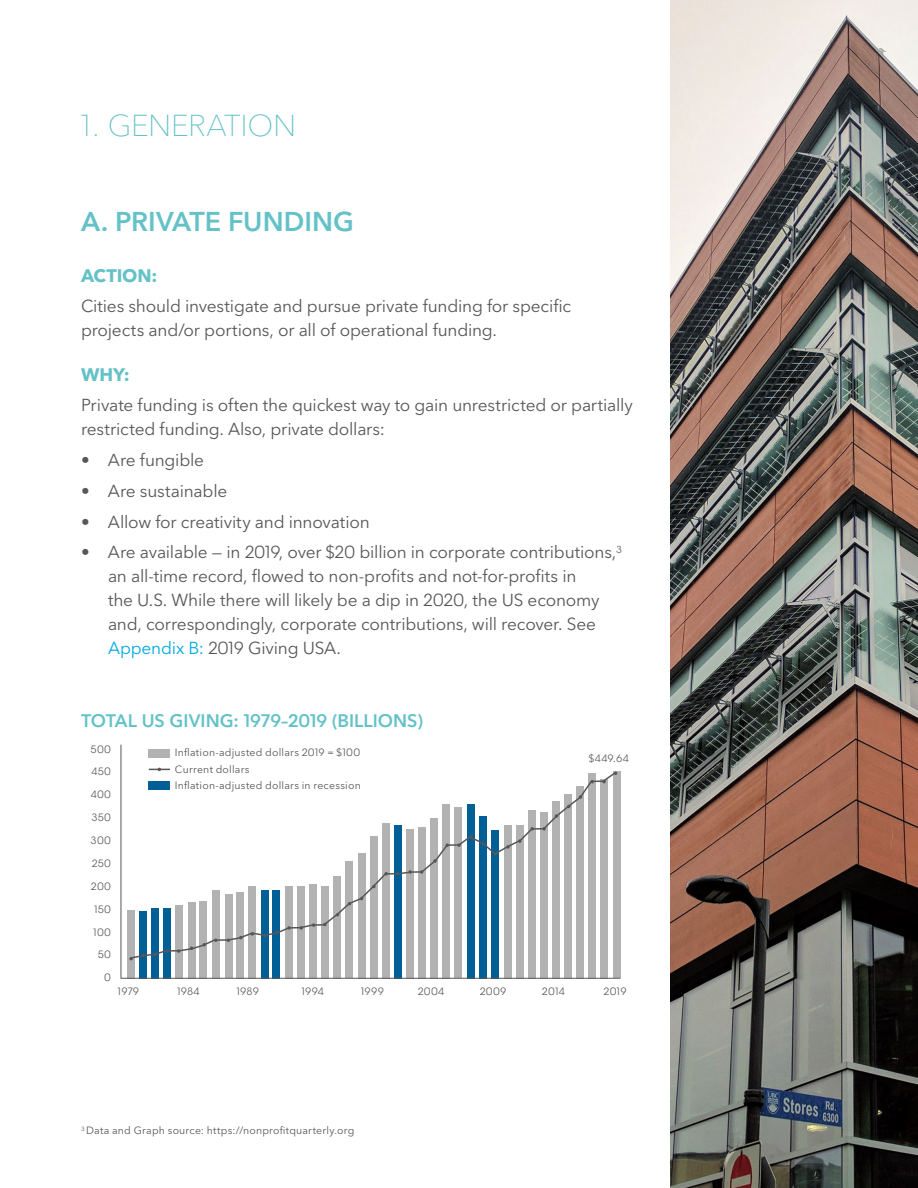
<style>
.page{position:relative;width:918px;height:1188px;background:#fff}
.page>*{position:absolute;margin:0;border:0;box-sizing:border-box;transform-origin:0 0}
.t1{font:100 30px "Avenir Next M For BBG";letter-spacing:-.015em;color:#64c2c7}
.t2{font:600 27px "Avenir Next P For BBG";color:#64c2c7}
.t3{font:600 18px "Avenir Next P For BBG";color:#64c2c7}
.t4{font:700 18px "Avenir Next P For BBG";letter-spacing:-.005em;color:#64c2c7}
.t5{font:17.25px/24px "Avenir Next P For BBG";letter-spacing:-.01em;color:#575756}
.t6{font:10.5px/23px "Avenir Next P For BBG";letter-spacing:.02em;color:#575756;text-align:right}
.s1{color:#00a8e1}
</style>
<div class="page">
<svg style="left:121px;top:744px;width:500px;height:235px"></svg>
<div style="left:149px;top:749px;width:21px;height:8px;background:#b3b2b2"></div>
<svg style="left:149px;top:768px;width:21px;height:3px"></svg>
<svg style="left:129px;top:771px;width:488px;height:189px"></svg>
<svg style="left:129px;top:957px;width:4px;height:3px"></svg>
<svg style="left:141px;top:954px;width:4px;height:3px"></svg>
<svg style="left:153px;top:953px;width:4px;height:3px"></svg>
<svg style="left:165px;top:949px;width:3px;height:4px"></svg>
<svg style="left:177px;top:949px;width:3px;height:4px"></svg>
<svg style="left:202px;top:943px;width:4px;height:4px"></svg>
<svg style="left:214px;top:939px;width:4px;height:3px"></svg>
<svg style="left:239px;top:936px;width:4px;height:3px"></svg>
<svg style="left:251px;top:932px;width:3px;height:4px"></svg>
<svg style="left:275px;top:931px;width:4px;height:3px"></svg>
<svg style="left:287px;top:926px;width:4px;height:4px"></svg>
<svg style="left:300px;top:926px;width:3px;height:4px"></svg>
<svg style="left:312px;top:923px;width:3px;height:4px"></svg>
<svg style="left:323px;top:923px;width:4px;height:3px"></svg>
<svg style="left:372px;top:885px;width:4px;height:3px"></svg>
<svg style="left:384px;top:872px;width:4px;height:3px"></svg>
<svg style="left:408px;top:870px;width:4px;height:4px"></svg>
<svg style="left:420px;top:870px;width:3px;height:4px"></svg>
<svg style="left:433px;top:859px;width:4px;height:4px"></svg>
<svg style="left:446px;top:843px;width:3px;height:4px"></svg>
<svg style="left:457px;top:843px;width:4px;height:4px"></svg>
<svg style="left:469px;top:835px;width:4px;height:4px"></svg>
<svg style="left:481px;top:842px;width:4px;height:3px"></svg>
<svg style="left:494px;top:852px;width:3px;height:4px"></svg>
<svg style="left:506px;top:845px;width:4px;height:4px"></svg>
<svg style="left:518px;top:839px;width:4px;height:4px"></svg>
<svg style="left:530px;top:827px;width:4px;height:4px"></svg>
<svg style="left:542px;top:827px;width:4px;height:4px"></svg>
<svg style="left:555px;top:814px;width:3px;height:4px"></svg>
<svg style="left:579px;top:795px;width:3px;height:4px"></svg>
<svg style="left:602px;top:780px;width:4px;height:3px"></svg>
<img style="left:671px;top:0;width:247px;height:1188px">
<h1 class="t1" style="left:78px;top:108px;width:220px">1. GENERATION</h1>
<h2 class="t2" style="left:81px;top:205px;width:275px">A. PRIVATE FUNDING</h2>
<p class="t4" style="left:81px;top:264px;width:78px">ACTION:</p>
<p class="t5" style="left:81px;top:294px;width:492px">Cities should investigate and pursue private funding for specific projects and/or portions, or all of operational funding.</p>
<p class="t4" style="left:81px;top:363px;width:50px">WHY:</p>
<p class="t5" style="left:81px;top:393px;width:553px">Private funding is often the quickest way to gain unrestricted or partially restricted funding. Also, private dollars:</p>
<p class="t5" style="left:81px;top:448px;width:125px">• Are fungible</p>
<p class="t5" style="left:81px;top:479px;width:148px">• Are sustainable</p>
<p class="t5" style="left:81px;top:510px;width:290px">• Allow for creativity and innovation</p>
<p class="t5" style="left:108px;top:540px;width:516px;text-indent:-27px">• Are available — in 2019, over $20 billion in corporate contributions,<sup>3 </sup>an all-time record, flowed to non-profits and not-for-profits in<br>the U.S. While there will likely be a dip in 2020, the US economy and, correspondingly, corporate contributions, will recover. See <span class="s1">Appendix B:</span> 2019 Giving USA.</p>
<p class="t3" style="left:81px;top:710px;width:344px">TOTAL US GIVING: 1979–2019 (BILLIONS)</p>
<p class="t6" style="left:91px;top:737px;width:22px">500<br>450<br>400<br>350<br>300<br>250<br>200<br>150<br>100<br>50<br>0</p>
<p class="t6" style="left:175px;top:745px;width:187px;line-height:16.5px;text-align:left">Inflation-adjusted dollars 2019 = $100<br>Current dollars<br>Inflation-adjusted dollars in recession</p>
<p class="t6" style="left:589px;top:746px;width:42px">$449.64</p>
<p class="t6" style="left:118px;top:980px;width:23px">1979</p>
<p class="t6" style="left:177px;top:980px;width:24px">1984</p>
<p class="t6" style="left:237px;top:980px;width:24px">1989</p>
<p class="t6" style="left:301px;top:980px;width:24px">1994</p>
<p class="t6" style="left:361px;top:980px;width:24px">1999</p>
<p class="t6" style="left:418px;top:980px;width:28px">2004</p>
<p class="t6" style="left:480px;top:980px;width:28px">2009</p>
<p class="t6" style="left:542px;top:980px;width:24px">2014</p>
<p class="t6" style="left:604px;top:980px;width:24px">2019</p>
<p class="t6" style="left:81px;top:1119px;width:275px"><sup>3</sup> Data and Graph source: https://nonprofitquarterly.org</p>
</div>
